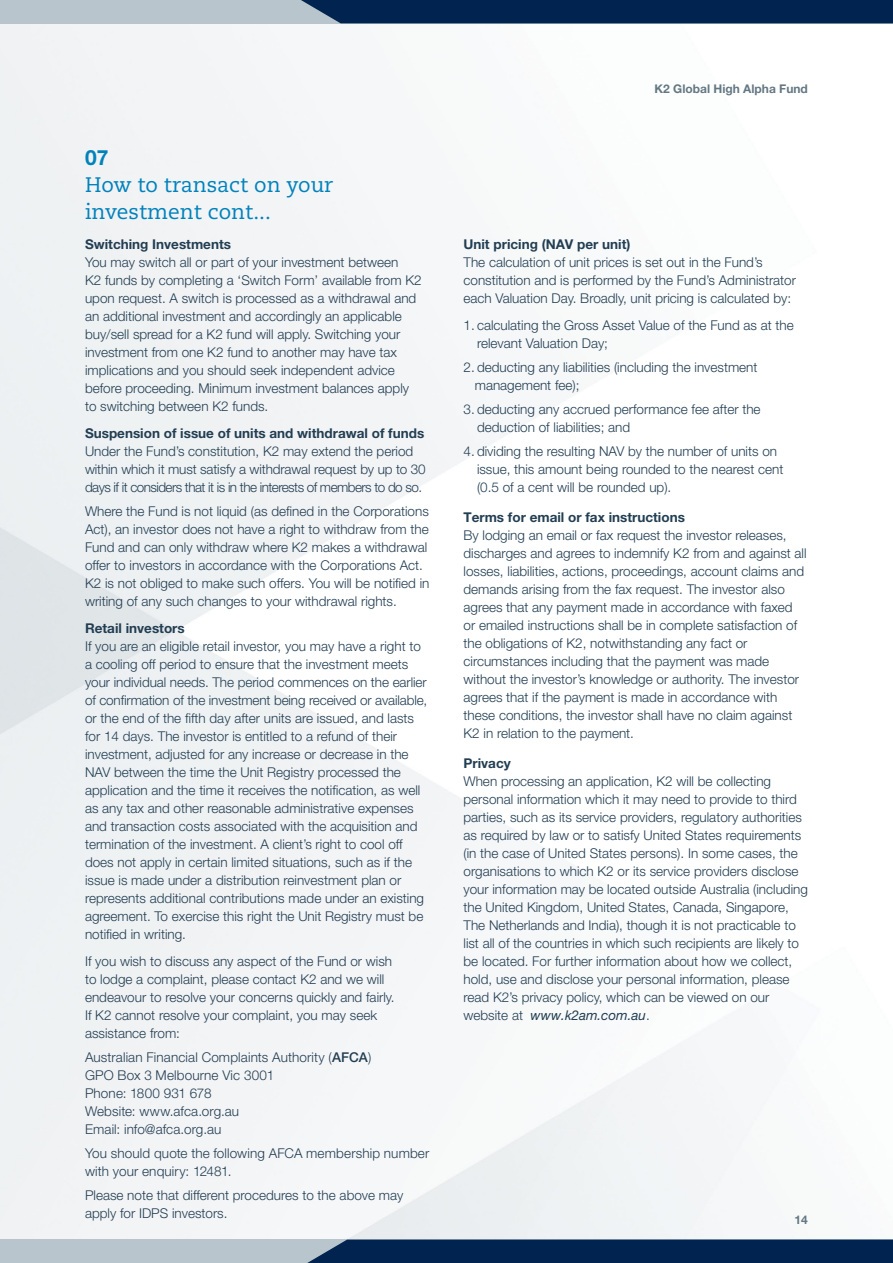
<style>
.page{position:relative;width:893px;height:1263px;background:#fff}
.page>*{position:absolute;margin:0;border:0;box-sizing:border-box;transform-origin:0 0}
.t1{font:21px/27px "Caecilia";color:#0082bb}
.t2{font:700 21px "Helvetica Neue LT Pro";color:#0082bb}
.t3{font:300 13.5px/18px "Helvetica Neue LT Pro";color:#223e52}
.t4{font:700 13.5px "Helvetica Neue LT Pro";color:#223e52}
.t5{font:700 12px "Helvetica Neue LT Pro";color:#647883}
.s1{font-weight:500}
.s2{font-weight:400;font-style:italic}
</style>
<div class="page">
<div style="left:0;top:1239px;width:893px;height:24px;background:#b9c5cc"></div>
<svg style="left:307px;top:1239px;width:586px;height:24px;background:#0a2c56"></svg>
<div style="left:0;top:0;width:893px;height:23px;background:#b9c5cc"></div>
<div style="left:301px;top:0;width:592px;height:23px;background:#00234f"></div>
<h1 class="t2" style="left:85px;top:145px;width:25px">07</h1>
<h1 class="t1" style="left:85px;top:172px;width:250px">How to transact on your investment cont...</h1>
<p class="t4" style="left:85px;top:236px;width:147px">Switching Investments</p>
<p class="t3" style="left:85px;top:253px;width:338px">You may switch all or part of your investment between<br>K2 funds by completing a ‘Switch Form’ available from K2 upon request. A switch is processed as a withdrawal and an additional investment and accordingly an applicable buy/sell spread for a K2 fund will apply. Switching your investment from one K2 fund to another may have tax implications and you should seek independent advice before proceeding. Minimum investment balances apply to switching between K2 funds.</p>
<p class="t4" style="left:85px;top:425px;width:341px">Suspension of issue of units and withdrawal of funds</p>
<p class="t3" style="left:85px;top:442px;width:342px">Under the Fund’s constitution, K2 may extend the period within which it must satisfy a withdrawal request by up to 30 days if it considers that it is in the interests of members to do so.</p>
<p class="t3" style="left:85px;top:502px;width:346px">Where the Fund is not liquid (as defined in the Corporations Act), an investor does not have a right to withdraw from the Fund and can only withdraw where K2 makes a withdrawal offer to investors in accordance with the Corporations Act.<br>K2 is not obliged to make such offers. You will be notified in writing of any such changes to your withdrawal rights.</p>
<p class="t4" style="left:85px;top:620px;width:101px">Retail investors</p>
<p class="t3" style="left:85px;top:637px;width:344px">If you are an eligible retail investor, you may have a right to a cooling off period to ensure that the investment meets your individual needs. The period commences on the earlier of confirmation of the investment being received or available, or the end of the fifth day after units are issued, and lasts for 14 days. The investor is entitled to a refund of their investment, adjusted for any increase or decrease in the NAV between the time the Unit Registry processed the application and the time it receives the notification, as well as any tax and other reasonable administrative expenses and transaction costs associated with the acquisition and termination of the investment. A client’s right to cool off does not apply in certain limited situations, such as if the issue is made under a distribution reinvestment plan or represents additional contributions made under an existing agreement. To exercise this right the Unit Registry must be notified in writing.</p>
<p class="t3" style="left:85px;top:952px;width:311px">If you wish to discuss any aspect of the Fund or wish to lodge a complaint, please contact K2 and we will endeavour to resolve your concerns quickly and fairly.<br>If K2 cannot resolve your complaint, you may seek assistance from:</p>
<p class="t3" style="left:85px;top:1048px;width:288px">Australian Financial Complaints Authority (<span class="s1">AFCA</span>)<br>GPO Box 3 Melbourne Vic 3001<br>Phone: 1800 931 678<br>Website: www.afca.org.au<br>Email: info@afca.org.au</p>
<p class="t3" style="left:85px;top:1144px;width:346px">You should quote the following AFCA membership number with your enquiry: 12481.</p>
<p class="t3" style="left:85px;top:1186px;width:320px">Please note that different procedures to the above may apply for IDPS investors.</p>
<p class="t5" style="left:655px;top:81px;width:155px">K2 Global High Alpha Fund</p>
<p class="t4" style="left:463px;top:236px;width:168px">Unit pricing (NAV per unit)</p>
<p class="t3" style="left:463px;top:253px;width:334px">The calculation of unit prices is set out in the Fund’s constitution and is performed by the Fund’s Administrator each Valuation Day. Broadly, unit pricing is calculated by:</p>
<p class="t3" style="left:477px;top:316px;width:318px;text-indent:-13px">1. calculating the Gross Asset Value of the Fund as at the relevant Valuation Day;</p>
<p class="t3" style="left:475px;top:358px;width:284px;text-indent:-11px">2. deducting any liabilities (including the investment management fee);</p>
<p class="t3" style="left:477px;top:400px;width:285px;text-indent:-13px">3. deducting any accrued performance fee after the deduction of liabilities; and</p>
<p class="t3" style="left:477px;top:442px;width:308px;text-indent:-13px">4. dividing the resulting NAV by the number of units on issue, this amount being rounded to the nearest cent (0.5 of a cent will be rounded up).</p>
<p class="t4" style="left:463px;top:509px;width:223px">Terms for email or fax instructions</p>
<p class="t3" style="left:463px;top:526px;width:345px">By lodging an email or fax request the investor releases, discharges and agrees to indemnify K2 from and against all losses, liabilities, actions, proceedings, account claims and demands arising from the fax request. The investor also agrees that any payment made in accordance with faxed or emailed instructions shall be in complete satisfaction of the obligations of K2, notwithstanding any fact or circumstances including that the payment was made without the investor’s knowledge or authority. The investor agrees that if the payment is made in accordance with these conditions, the investor shall have no claim against K2 in relation to the payment.</p>
<p class="t4" style="left:463px;top:755px;width:49px">Privacy</p>
<p class="t3" style="left:463px;top:772px;width:346px">When processing an application, K2 will be collecting personal information which it may need to provide to third parties, such as its service providers, regulatory authorities as required by law or to satisfy United States requirements (in the case of United States persons). In some cases, the organisations to which K2 or its service providers disclose your information may be located outside Australia (including the United Kingdom, United States, Canada, Singapore, The Netherlands and India), though it is not practicable to list all of the countries in which such recipients are likely to be located. For further information about how we collect, hold, use and disclose your personal information, please read K2’s privacy policy, which can be viewed on our website at <span class="s2">www.k2am.com.au</span>.</p>
<p class="t5" style="left:795px;top:1212px;width:15px">14</p>
</div>
